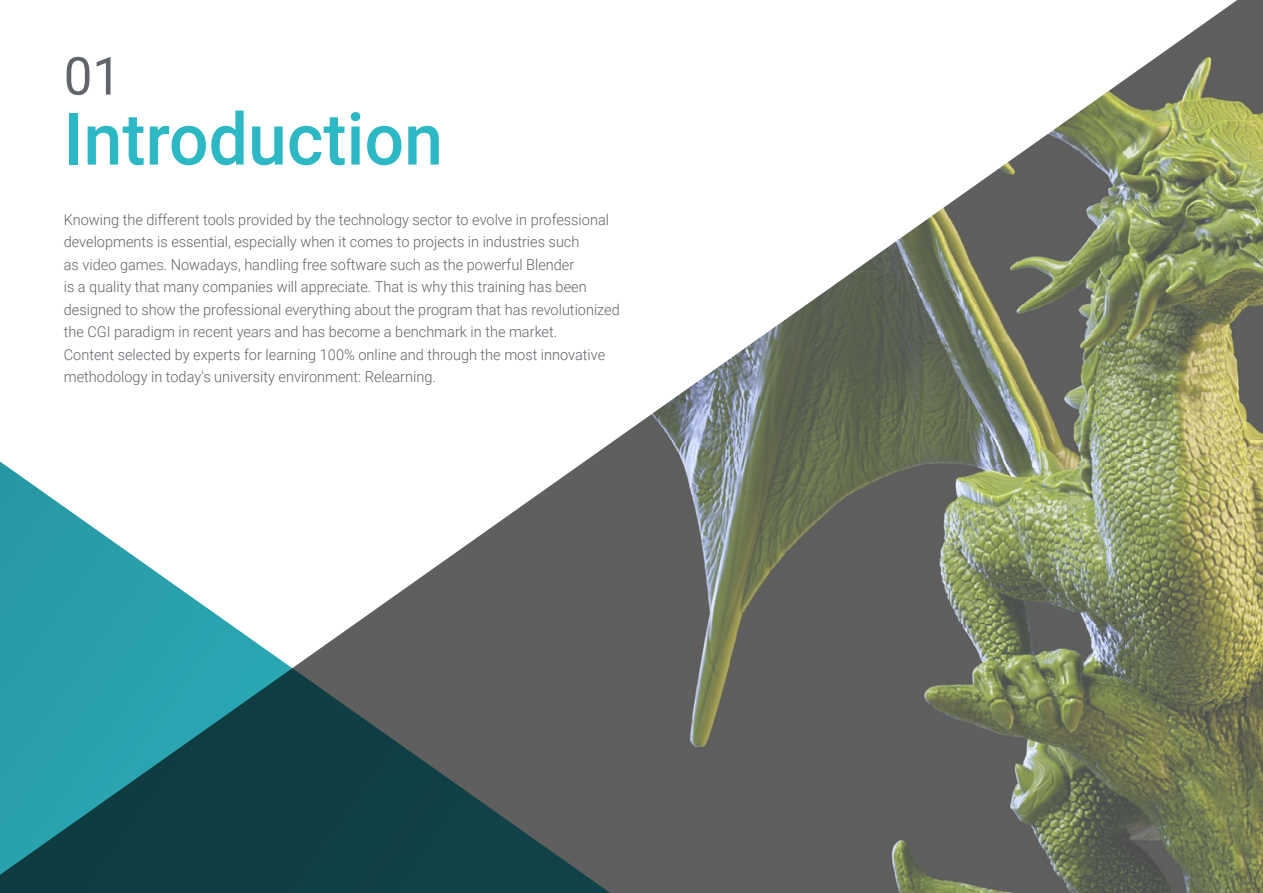
<style>
.page{position:relative;width:1263px;height:893px;background:#fff}
.page>*{position:absolute;margin:0;border:0;box-sizing:border-box;transform-origin:0 0}
.t1{font:500 72px "Roboto";color:#2db8c5}
.t2{font:52.5px "Roboto";color:#61646a}
.t3{font:300 15px/22.5px "Roboto";color:#61646a}
</style>
<div class="page">
<img style="left:606px;top:0;width:657px;height:893px">
<svg style="left:0;top:446px;width:640px;height:447px"></svg>
<h2 class="t2" style="left:64px;top:39px;width:59px">01</h2>
<h1 class="t1" style="left:64px;top:89px;width:381px">Introduction</h1>
<p class="t3" style="left:64px;top:208px;width:558px">Knowing the different tools provided by the technology sector to evolve in professional developments is essential, especially when it comes to projects in industries such<br>as video games. Nowadays, handling free software such as the powerful Blender<br>is a quality that many companies will appreciate. That is why this training has been designed to show the professional everything about the program that has revolutionized the CGI paradigm in recent years and has become a benchmark in the market.<br>Content selected by experts for learning 100% online and through the most innovative methodology in today's university environment: Relearning.</p>
</div>
